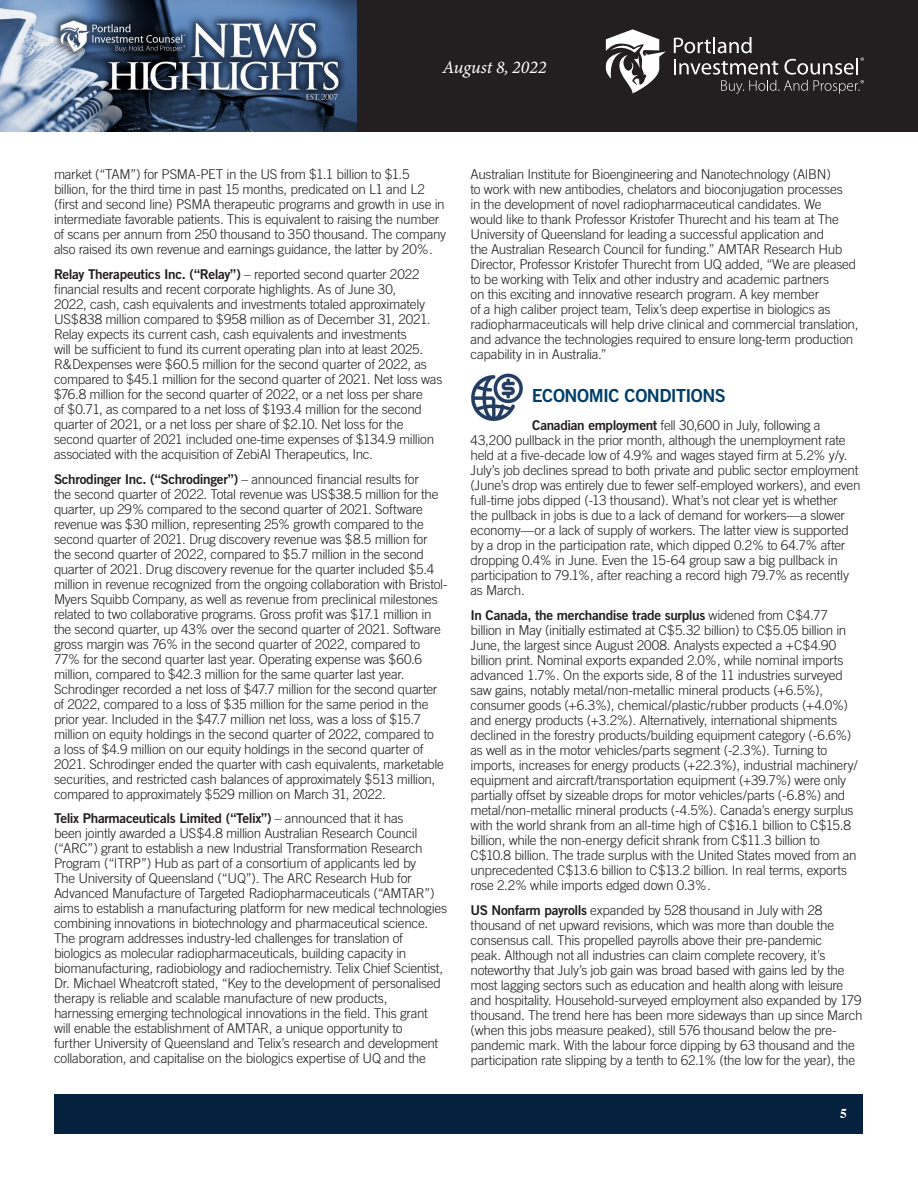
<style>
.page{position:relative;width:918px;height:1188px;background:#fff}
.page>*{position:absolute;margin:0;border:0;box-sizing:border-box;transform-origin:0 0}
.Article_-_Body{font:18px "Trade Gothic Bold Two";letter-spacing:-.03em;color:#003e69}
.t1{font:italic 18px "Minion Variable Concept";color:#fff}
.Article_-_Body-2{font:300 13.5px/15px "Trade Gothic";letter-spacing:-.02em;color:#231f20}
.t2{font:700 13.5px "Times";color:#fff}
.s1{font-family:"Trade Gothic Bold Two";font-weight:400}
</style>
<div class="page">
<div style="left:356px;top:0;width:562px;height:132px;background:#231f20"></div>
<img style="left:0;top:0;width:356px;height:132px">
<svg style="left:674px;top:37px;width:190px;height:57px"></svg>
<svg style="left:606px;top:29px;width:60px;height:64px"></svg>
<div style="left:55px;top:1094px;width:808px;height:39px;background:#04213e"></div>
<img style="left:471px;top:373px;width:52px;height:48px">
<h1 class="t1" style="left:443px;top:55px;width:105px">August 8, 2022</h1>
<p class="Article_-_Body-2" style="left:54px;top:167px;width:394px">market (“TAM”) for PSMA-PET in the US from $1.1 billion to $1.5 billion, for the third time in past 15 months, predicated on L1 and L2 (first and second line) PSMA therapeutic programs and growth in use in intermediate favorable patients. This is equivalent to raising the number of scans per annum from 250 thousand to 350 thousand. The company also raised its own revenue and earnings guidance, the latter by 20%.</p>
<p class="Article_-_Body-2" style="left:54px;top:266px;width:390px"><span class="s1">Relay Therapeutics Inc. (“Relay”)</span> – reported second quarter 2022 financial results and recent corporate highlights. As of June 30,<br>2022, cash, cash equivalents and investments totaled approximately US$838 million compared to $958 million as of December 31, 2021.<br>Relay expects its current cash, cash equivalents and investments<br>will be sufficient to fund its current operating plan into at least 2025.<br>R&amp;Dexpenses were $60.5 million for the second quarter of 2022, as compared to $45.1 million for the second quarter of 2021. Net loss was $76.8 million for the second quarter of 2022, or a net loss per share<br>of $0.71, as compared to a net loss of $193.4 million for the second quarter of 2021, or a net loss per share of $2.10. Net loss for the second quarter of 2021 included one-time expenses of $134.9 million associated with the acquisition of ZebiAI Therapeutics, Inc.</p>
<p class="Article_-_Body-2" style="left:54px;top:471px;width:395px"><span class="s1">Schrodinger Inc. (“Schrodinger”)</span> – announced financial results for<br>the second quarter of 2022. Total revenue was US$38.5 million for the quarter, up 29% compared to the second quarter of 2021. Software revenue was $30 million, representing 25% growth compared to the second quarter of 2021. Drug discovery revenue was $8.5 million for the second quarter of 2022, compared to $5.7 million in the second quarter of 2021. Drug discovery revenue for the quarter included $5.4 million in revenue recognized from the ongoing collaboration with Bristol-Myers Squibb Company, as well as revenue from preclinical milestones related to two collaborative programs. Gross profit was $17.1 million in the second quarter, up 43% over the second quarter of 2021. Software gross margin was 76% in the second quarter of 2022, compared to 77% for the second quarter last year. Operating expense was $60.6 million, compared to $42.3 million for the same quarter last year.<br>Schrodinger recorded a net loss of $47.7 million for the second quarter of 2022, compared to a loss of $35 million for the same period in the prior year. Included in the $47.7 million net loss, was a loss of $15.7 million on equity holdings in the second quarter of 2022, compared to<br>a loss of $4.9 million on our equity holdings in the second quarter of 2021. Schrodinger ended the quarter with cash equivalents, marketable securities, and restricted cash balances of approximately $513 million, compared to approximately $529 million on March 31, 2022.</p>
<p class="Article_-_Body-2" style="left:54px;top:811px;width:395px"><span class="s1">Telix Pharmaceuticals Limited (“Telix”)</span> – announced that it has<br>been jointly awarded a US$4.8 million Australian Research Council (“ARC”) grant to establish a new Industrial Transformation Research Program (“ITRP”) Hub as part of a consortium of applicants led by<br>The University of Queensland (“UQ”). The ARC Research Hub for Advanced Manufacture of Targeted Radiopharmaceuticals (“AMTAR”) aims to establish a manufacturing platform for new medical technologies combining innovations in biotechnology and pharmaceutical science.<br>The program addresses industry-led challenges for translation of biologics as molecular radiopharmaceuticals, building capacity in biomanufacturing, radiobiology and radiochemistry. Telix Chief Scientist, Dr. Michael Wheatcroft stated, “Key to the development of personalised therapy is reliable and scalable manufacture of new products, harnessing emerging technological innovations in the field. This grant will enable the establishment of AMTAR, a unique opportunity to<br>further University of Queensland and Telix’s research and development collaboration, and capitalise on the biologics expertise of UQ and the</p>
<p class="Article_-_Body-2" style="left:471px;top:167px;width:389px">Australian Institute for Bioengineering and Nanotechnology (AIBN)<br>to work with new antibodies, chelators and bioconjugation processes<br>in the development of novel radiopharmaceutical candidates. We<br>would like to thank Professor Kristofer Thurecht and his team at The University of Queensland for leading a successful application and<br>the Australian Research Council for funding.” AMTAR Research Hub Director, Professor Kristofer Thurecht from UQ added, “We are pleased to be working with Telix and other industry and academic partners<br>on this exciting and innovative research program. A key member<br>of a high caliber project team, Telix’s deep expertise in biologics as radiopharmaceuticals will help drive clinical and commercial translation, and advance the technologies required to ensure long-term production capability in in Australia.”</p>
<p class="Article_-_Body" style="left:532px;top:384px;width:195px">ECONOMIC CONDITIONS</p>
<p class="Article_-_Body-2" style="left:471px;top:418px;width:391px;text-indent:62px"><span class="s1">Canadian employment</span> fell 30,600 in July, following a 43,200 pullback in the prior month, although the unemployment rate held at a five-decade low of 4.9% and wages stayed firm at 5.2% y/y.<br>July’s job declines spread to both private and public sector employment (June’s drop was entirely due to fewer self-employed workers), and even full-time jobs dipped (-13 thousand). What’s not clear yet is whether<br>the pullback in jobs is due to a lack of demand for workers—a slower economy—or a lack of supply of workers. The latter view is supported by a drop in the participation rate, which dipped 0.2% to 64.7% after dropping 0.4% in June. Even the 15-64 group saw a big pullback in participation to 79.1%, after reaching a record high 79.7% as recently as March.</p>
<p class="Article_-_Body-2" style="left:471px;top:608px;width:389px"><span class="s1">In Canada, the merchandise trade surplus</span> widened from C$4.77 billion in May (initially estimated at C$5.32 billion) to C$5.05 billion in June, the largest since August 2008. Analysts expected a +C$4.90 billion print. Nominal exports expanded 2.0%, while nominal imports advanced 1.7%. On the exports side, 8 of the 11 industries surveyed saw gains, notably metal/non-metallic mineral products (+6.5%), consumer goods (+6.3%), chemical/plastic/rubber products (+4.0%) and energy products (+3.2%). Alternatively, international shipments declined in the forestry products/building equipment category (-6.6%) as well as in the motor vehicles/parts segment (-2.3%). Turning to imports, increases for energy products (+22.3%), industrial machinery/ equipment and aircraft/transportation equipment (+39.7%) were only partially offset by sizeable drops for motor vehicles/parts (-6.8%) and metal/non-metallic mineral products (-4.5%). Canada’s energy surplus with the world shrank from an all-time high of C$16.1 billion to C$15.8 billion, while the non-energy deficit shrank from C$11.3 billion to C$10.8 billion. The trade surplus with the United States moved from an unprecedented C$13.6 billion to C$13.2 billion. In real terms, exports rose 2.2% while imports edged down 0.3%.</p>
<p class="Article_-_Body-2" style="left:471px;top:902px;width:394px"><span class="s1">US Nonfarm payrolls</span> expanded by 528 thousand in July with 28 thousand of net upward revisions, which was more than double the consensus call. This propelled payrolls above their pre-pandemic<br>peak. Although not all industries can claim complete recovery, it’s noteworthy that July’s job gain was broad based with gains led by the most lagging sectors such as education and health along with leisure and hospitality. Household-surveyed employment also expanded by 179 thousand. The trend here has been more sideways than up since March (when this jobs measure peaked), still 576 thousand below the pre&shy;pandemic mark. With the labour force dipping by 63 thousand and the participation rate slipping by a tenth to 62.1% (the low for the year), the</p>
<p class="t2" style="left:840px;top:1100px;width:8px">5</p>
</div>
